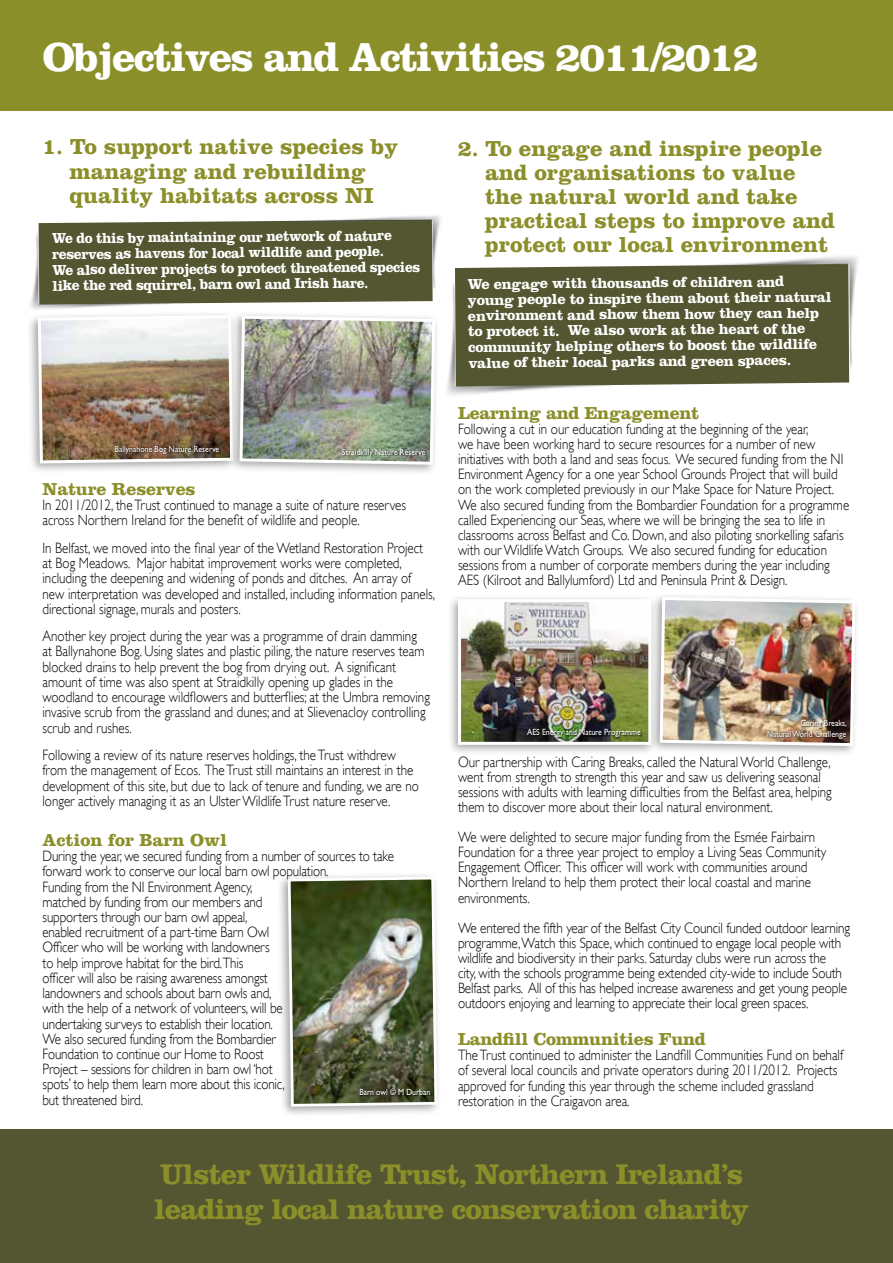
<style>
.page{position:relative;width:893px;height:1263px;background:#fff}
.page>*{position:absolute;margin:0;border:0;box-sizing:border-box;transform-origin:0 0}
.t1{font:700 42px "Clarendon";letter-spacing:-.04em;color:#fff}
.t2{font:700 29.55px/35.4px "Clarendon";letter-spacing:-.03em;color:#8b8f29}
.t3{font:700 22.5px/24.2px "Clarendon";color:#8b8f29}
.t4{font:700 18px "Clarendon";letter-spacing:-.015em;color:#8b8f29}
.t5{font:300 15px/15.3px "Gill Sans";color:#000;scale:.87 1}
.t6{font:300 15px/15.1px "Gill Sans";color:#000;scale:.88 1}
.t7{font:700 15px/15.8px "Clarendon";letter-spacing:-.04em;color:#fff}
.t8{font:700 15px/15.8px "Clarendon";letter-spacing:-.04em;color:#fff;scale:.95 1}
.t9{font:9px/10.5px "Gill Sans";color:#fff;text-align:right;scale:.87 1}
</style>
<div class="page">
<div style="left:0;top:0;width:893px;height:111px;background:#8b8f29"></div>
<div style="left:611px;top:265px;width:68px;height:120px;background:#535630"></div>
<img style="left:447px;top:266px;width:164px;height:129px">
<img style="left:679px;top:256px;width:179px;height:129px">
<div style="left:170px;top:221px;width:78px;height:83px;background:#535630"></div>
<img style="left:30px;top:222px;width:140px;height:88px">
<img style="left:248px;top:215px;width:209px;height:90px">
<div style="left:0;top:1129px;width:893px;height:134px;background:#535630"></div>
<div style="left:27px;top:310px;width:211px;height:164px;background:#000;opacity:.35"></div>
<div style="left:447px;top:594px;width:209px;height:162px;background:#000;opacity:.35"></div>
<img style="left:462px;top:603px;width:185px;height:138px">
<div style="left:458px;top:599px;width:193px;height:146px;border:3px solid #fff"></div>
<div style="left:229px;top:311px;width:211px;height:165px;background:#000;opacity:.35"></div>
<img style="left:36px;top:313px;width:401px;height:153px">
<div style="left:649px;top:592px;width:212px;height:165px;background:#000;opacity:.35"></div>
<img style="left:658px;top:595px;width:199px;height:153px">
<div style="left:115px;top:445px;width:106px;height:10px;background:#000;opacity:.75"></div>
<div style="left:342px;top:449px;width:85px;height:9px;background:#000;opacity:.75"></div>
<div style="left:277px;top:871px;width:165px;height:247px;background:#000;opacity:.35"></div>
<img style="left:286px;top:875px;width:153px;height:233px">
<div style="left:360px;top:1089px;width:71px;height:7px;background:#000;opacity:.75"></div>
<div style="left:527px;top:729px;width:115px;height:9px;background:#000;opacity:.75"></div>
<div style="left:768px;top:720px;width:80px;height:20px;background:#000;opacity:.75"></div>
<h1 class="t1" style="left:43px;top:31px;width:718px">Objectives and Activities 2011/2012</h1>
<h3 class="t3" style="left:43px;top:134px;width:357px;text-align:center">1. To support native species by managing and rebuilding quality habitats across NI</h3>
<p class="t8" style="left:52px;top:229px;width:389px">We do this by maintaining our network of nature reserves as havens for local wildlife and people.<br>We also deliver projects to protect threatened species like the red squirrel, barn owl and Irish hare.</p>
<p class="t9" style="left:115px;top:443px;width:122px">Ballynahone Bog Nature Reserve</p>
<p class="t9" style="left:342px;top:447px;width:97px">Straidkilly Nature Reserve</p>
<p class="t4" style="left:43px;top:478px;width:154px">Nature Reserves</p>
<p class="t5" style="left:43px;top:497px;width:419px">In 2011/2012, the Trust continued to manage a suite of nature reserves across Northern Ireland for the benefit of wildlife and people.</p>
<p class="t5" style="left:43px;top:540px;width:453px">In Belfast, we moved into the final year of the Wetland Restoration Project at Bog Meadows. Major habitat improvement works were completed, including the deepening and widening of ponds and ditches. An array of new interpretation was developed and installed, including information panels, directional signage, murals and posters.</p>
<p class="t5" style="left:43px;top:628px;width:447px">Another key project during the year was a programme of drain damming at Ballynahone Bog. Using slates and plastic piling, the nature reserves team blocked drains to help prevent the bog from drying out. A significant amount of time was also spent at Straidkilly opening up glades in the woodland to encourage wildflowers and butterflies; at the Umbra removing invasive scrub from the grassland and dunes; and at Slievenacloy controlling scrub and rushes.</p>
<p class="t5" style="left:43px;top:747px;width:434px">Following a review of its nature reserves holdings, the Trust withdrew from the management of Ecos. The Trust still maintains an interest in the development of this site, but due to lack of tenure and funding, we are no longer actively managing it as an Ulster Wildlife Trust nature reserve.</p>
<p class="t4" style="left:43px;top:829px;width:186px">Action for Barn Owl</p>
<p class="t5" style="left:43px;top:848px;width:406px">During the year, we secured funding from a number of sources to take forward work to conserve our local barn owl population.<br>Funding from the NI Environment Agency,<br>matched by funding from our members and<br>supporters through our barn owl appeal,<br>enabled recruitment of a part-time Barn Owl<br>Officer who will be working with landowners<br>to help improve habitat for the bird.This<br>officer will also be raising awareness amongst<br>landowners and schools about barn owls and,<br>with the help of a network of volunteers, will be<br>undertaking surveys to establish their location.<br>We also secured funding from the Bombardier<br>Foundation to continue our Home to Roost<br>Project – sessions for children in barn owl ‘hot<br>spots’ to help them learn more about this iconic,<br>but threatened bird.</p>
<p class="t9" style="left:359px;top:1087px;width:83px">Barn owl © M Durban</p>
<h3 class="t3" style="left:485px;top:136px;width:351px;text-indent:-27px">2. To engage and inspire people and organisations to value the natural world and take practical steps to improve and protect our local environment</h3>
<p class="t7" style="left:467px;top:277px;width:370px;rotate:-1deg">We engage with thousands of children and<br>young people to inspire them about their natural environment and show them how they can help to protect it. We also work at the heart of the community helping others to boost the wildlife value of their localparks and green spaces.</p>
<p class="t4" style="left:458px;top:402px;width:243px">Learning and Engagement</p>
<p class="t5" style="left:458px;top:421px;width:451px">Following a cut in our education funding at the beginning of the year,<br>we have been working hard to secure resources for a number of new initiatives with both a land and seas focus. We secured funding from the NI Environment Agency for a one year School Grounds Project that will build on the work completed previously in our Make Space for Nature Project.<br>We also secured funding from the Bombardier Foundation for a programme called Experiencing our Seas, where we will be bringing the sea to life in classrooms across Belfast and Co. Down, and also piloting snorkelling safaris with our Wildlife Watch Groups. We also secured funding for education sessions from a number of corporate members during the year including AES (Kilroot and Ballylumford) Ltd and Peninsula Print &amp; Design.</p>
<p class="t9" style="left:527px;top:727px;width:132px">AES Energy and Nature Programme</p>
<p class="t9" style="left:767px;top:718px;width:93px">Caring Breaks,<br>Natural World Challenge</p>
<p class="t5" style="left:458px;top:754px;width:431px">Our partnership with Caring Breaks, called the Natural World Challenge, went from strength to strength this year and saw us delivering seasonal sessions with adults with learning difficulties from the Belfast area, helping them to discover more about their local natural environment.</p>
<p class="t5" style="left:458px;top:829px;width:425px">We were delighted to secure major funding from the Esmée Fairbairn Foundation for a three year project to employ a Living Seas Community Engagement Officer. This officer will work with communities around Northern Ireland to help them protect their local coastal and marine environments.</p>
<p class="t6" style="left:458px;top:920px;width:447px">We entered the fifth year of the Belfast City Council funded outdoor learning programme, Watch this Space, which continued to engage local people with wildlife and biodiversity in their parks. Saturday clubs were run across the<br>city, with the schools programme being extended city-wide to include South Belfast parks. All of this has helped increase awareness and get young people outdoors enjoying and learning to appreciate their local green spaces.</p>
<p class="t4" style="left:458px;top:1028px;width:249px">Landfill Communities Fund</p>
<p class="t5" style="left:458px;top:1047px;width:444px">The Trust continued to administer the Landfill Communities Fund on behalf of several local councils and private operators during 2011/2012. Projects approved for funding this year through the scheme included grassland restoration in the Craigavon area.</p>
<h2 class="t2" style="left:154px;top:1155px;width:597px">Ulster Wildlife Trust, Northern Ireland’s leading local nature conservation charity</h2>
</div>
